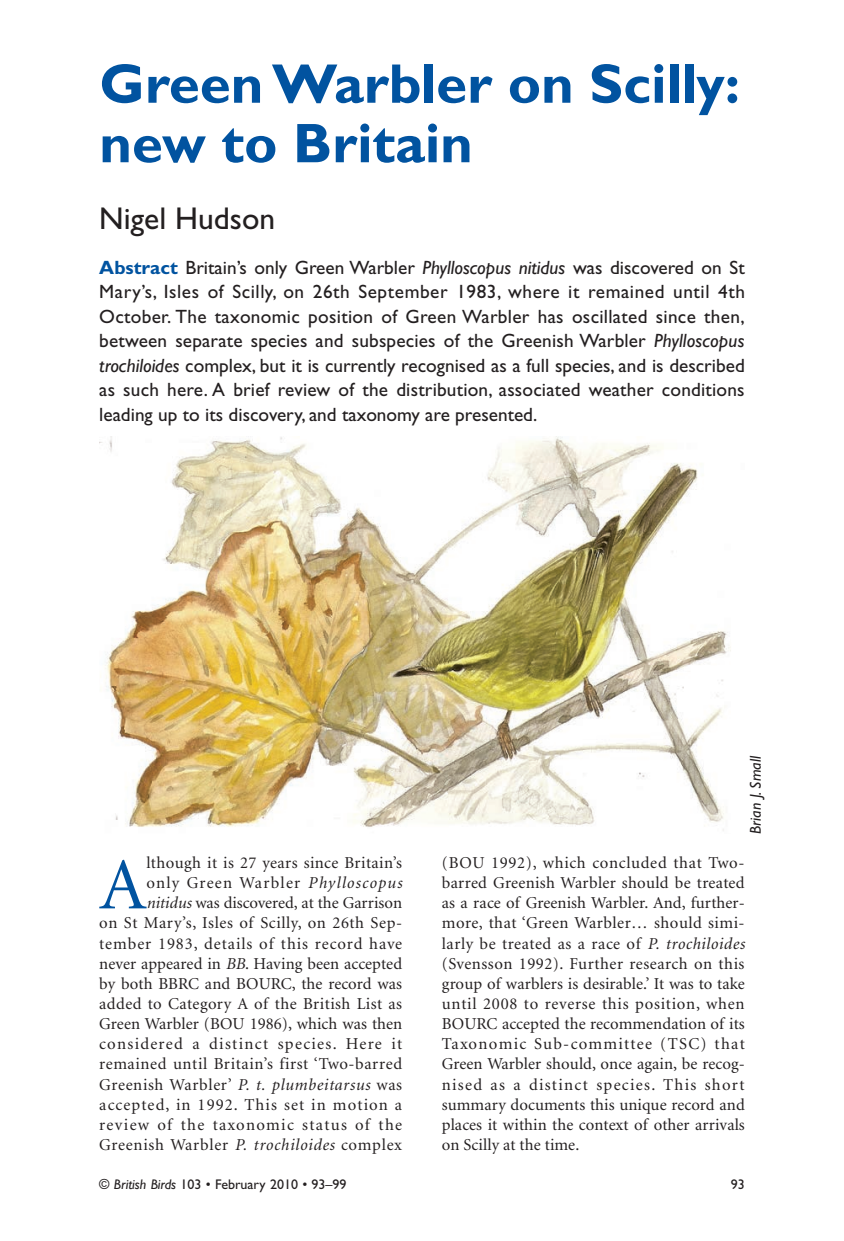
<style>
.page{position:relative;width:844px;height:1241px;background:#fff}
.page>*{position:absolute;margin:0;border:0;box-sizing:border-box;transform-origin:0 0}
.t1{font:73.33px "Minion";color:#0153a0}
.t2{font:700 56px/59.5px "Gill Sans";color:#0153a0}
.t3{font:31.5px "Gill Sans";color:#231f20}
.t4{font:19.25px/24.5px "Gill Sans";color:#231f20;text-align:justify}
.t5{font:16.62px/20.1px "Minion";letter-spacing:.03em;color:#231f20;text-align:right}
.t6{font:italic 15.75px "Gill Sans";color:#231f20}
.t7{font:14px "Gill Sans";color:#231f20}
.s1{font-weight:700;color:#0153a0}
.s2{font-style:italic}
</style>
<div class="page">
<img style="left:99px;top:437px;width:632px;height:394px">
<h2 class="t2" style="left:99px;top:59px;width:642px">Green Warbler on Scilly: new to Britain</h2>
<h3 class="t3" style="left:99px;top:206px;width:177px">Nigel Hudson</h3>
<p class="t4" style="left:99px;top:257px;width:647px"><span class="s1">Abstract</span> Britain’s only Green Warbler <span class="s2">Phylloscopus nitidus</span> was discovered on St Mary’s, Isles of Scilly, on 26th September 1983, where it remained until 4th October. The taxonomic position of Green Warbler has oscillated since then, between separate species and subspecies of the Greenish Warbler <span class="s2">Phylloscopus trochiloides</span> complex, but it is currently recognised as a full species, and is described as such here. A brief review of the distribution, associated weather conditions leading up to its discovery, and taxonomy are presented.</p>
<p class="t6" style="left:749px;top:833px;width:79px;rotate:-90deg">Brian J. Small</p>
<p class="t5" style="left:99px;top:853px;width:304px">lthough it is 27 years since Britain’s<br>only Green Warbler <span class="s2">Phylloscopus nitidus</span> was discovered, at the Garrison<br>on St Mary’s, Isles of Scilly, on 26th Sep&shy;tember 1983, details of this record have never appeared in <span class="s2">BB</span>. Having been accepted by both BBRC and BOURC, the record was added to Category A of the British List as Green Warbler (BOU 1986), which was then considered a distinct species. Here it remained until Britain’s first ‘Two-barred Greenish Warbler’ <span class="s2">P. t. plumbeitarsus</span> was accepted, in 1992. This set in motion a review of the taxonomic status of the Greenish Warbler <span class="s2">P. trochiloides</span> complex</p>
<p class="t5" style="left:441px;top:853px;width:304px;text-align:justify">(BOU 1992), which concluded that Two&shy;barred Greenish Warbler should be treated as a race of Greenish Warbler. And, further&shy;more, that ‘Green Warbler… should simi&shy;larly be treated as a race of <span class="s2">P. trochiloides </span>(Svensson 1992). Further research on this group of warblers is desirable.’ It was to take until 2008 to reverse this position, when BOURC accepted the recommendation of its Taxonomic Sub-committee (TSC) that Green Warbler should, once again, be recog&shy;nised as a distinct species. This short summary documents this unique record and places it within the context of other arrivals on Scilly at the time.</p>
<p class="t7" style="left:99px;top:1179px;width:249px"><span class="s2">© British Birds</span> 103 • February 2010 • 93–99</p>
<p class="t7" style="left:730px;top:1179px;width:15px">93</p>
<h1 class="t1" style="left:99px;top:856px;width:49px">A</h1>
</div>
